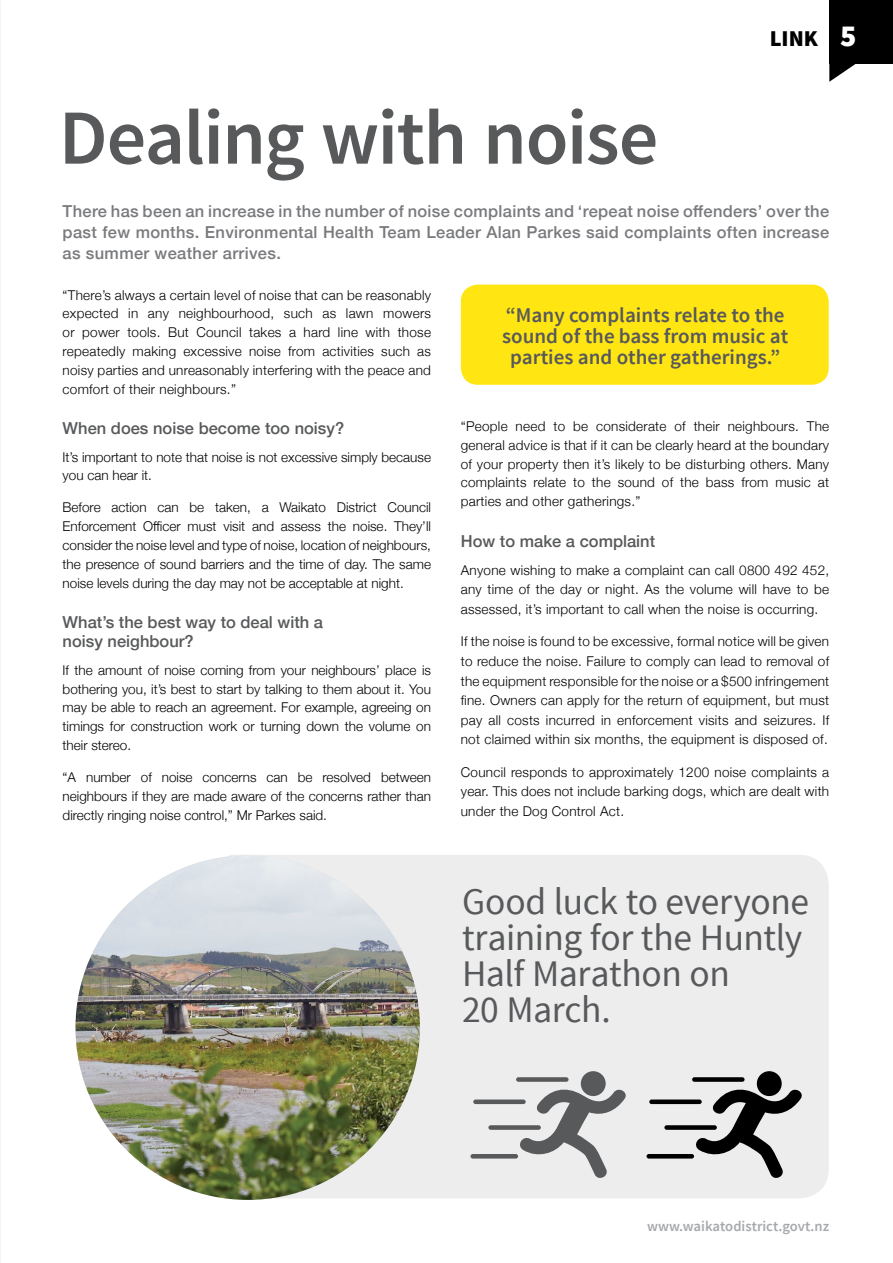
<style>
.page{position:relative;width:893px;height:1263px;background:#fff}
.page>*{position:absolute;margin:0;border:0;box-sizing:border-box;transform-origin:0 0}
.Large_Heading{font:600 78px "Source Sans Pro";letter-spacing:-.02em;color:#58595b}
.t1{font:37.5px/36px "Source Sans Pro";letter-spacing:-.01em;color:#58595b}
.t2{font:900 30.3px "Source Sans Pro";color:#fff}
.t3{font:900 22.5px "Source Sans Pro";color:#000}
.Captions{font:600 21px/21px "Source Sans Pro";color:#58595b;text-align:center}
.WDC_Intro_para{font:500 16.5px/21.1px "Helvetica Neue";letter-spacing:.02em;color:#797a7d;text-align:justify}
.WDC_Intro_para-2{font:500 16.5px/19.6px "Helvetica Neue";color:#58595b}
.t4{font:600 14.7px "Source Sans Pro";color:#a7a9ac}
.Body_Copy{font:300 13.5px/18.9px "Helvetica Neue";letter-spacing:.02em;color:#000;text-align:justify}
.Body_Copy-2{font:300 13.5px/18.9px "Helvetica Neue";color:#000}
</style>
<div class="page">
<div style="left:420px;top:855px;width:409px;height:343px;background:#ededee"></div>
<div style="left:829px;top:0;width:64px;height:64px;background:#000"></div>
<svg style="left:829px;top:64px;width:27px;height:18px"></svg>
<div style="left:461px;top:285px;width:368px;height:100px;background:#ffe512;border-radius:17px"></div>
<svg style="left:146px;top:855px;width:274px;height:345px;fill:#ededee"></svg>
<img style="left:75px;top:855px;width:345px;height:345px;border-radius:172px">
<div style="left:692px;top:1077px;width:53px;height:5px;background:#000;border-radius:2px"></div>
<div style="left:649px;top:1099px;width:53px;height:5px;background:#000;border-radius:2px"></div>
<div style="left:664px;top:1125px;width:53px;height:5px;background:#000;border-radius:2px"></div>
<hr style="left:646px;top:1154px;width:48px;height:4px;background:#000;border-radius:2px">
<div style="left:757px;top:1071px;width:25px;height:25px;background:#000;border-radius:50%"></div>
<svg style="left:692px;top:1085px;width:113px;height:97px"></svg>
<div style="left:516px;top:1077px;width:53px;height:5px;background:#58595b;border-radius:2px"></div>
<div style="left:473px;top:1099px;width:53px;height:5px;background:#58595b;border-radius:2px"></div>
<div style="left:488px;top:1125px;width:53px;height:5px;background:#58595b;border-radius:2px"></div>
<hr style="left:470px;top:1154px;width:48px;height:4px;background:#58595b;border-radius:2px">
<div style="left:581px;top:1071px;width:25px;height:25px;background:#58595b;border-radius:50%"></div>
<svg style="left:516px;top:1085px;width:113px;height:97px"></svg>
<p class="Large_Heading" style="left:59px;top:89px;width:601px">Dealing with noise</p>
<p class="t3" style="left:770px;top:24px;width:50px">LINK</p>
<p class="t2" style="left:840px;top:16px;width:18px">5</p>
<p class="WDC_Intro_para" style="left:63px;top:199px;width:768px">There has been an increase in the number of noise complaints and ‘repeat noise offenders’ over the past few months. Environmental Health Team Leader Alan Parkes said complaints often increase as summer weather arrives.</p>
<p class="Body_Copy" style="left:63px;top:284px;width:370px">“There’s always a certain level of noise that can be reasonably expected in any neighbourhood, such as lawn mowers or power tools. But Council takes a hard line with those repeatedly making excessive noise from activities such as noisy parties and unreasonably interfering with the peace and comfort of their neighbours.”</p>
<p class="WDC_Intro_para-2" style="left:63px;top:417px;width:283px">When does noise become too noisy?</p>
<p class="Body_Copy-2" style="left:63px;top:446px;width:370px">It’s important to note that noise is not excessive simply because you can hear it.</p>
<p class="Body_Copy" style="left:63px;top:497px;width:370px">Before action can be taken, a Waikato District Council Enforcement Officer must visit and assess the noise. They’ll consider the noise level and type of noise, location of neighbours, the presence of sound barriers and the time of day. The same noise levels during the day may not be acceptable at night.</p>
<p class="WDC_Intro_para-2" style="left:63px;top:611px;width:262px">What’s the best way to deal with a noisy neighbour?</p>
<p class="Body_Copy" style="left:63px;top:659px;width:370px">If the amount of noise coming from your neighbours’ place is bothering you, it’s best to start by talking to them about it. You may be able to reach an agreement. For example, agreeing on timings for construction work or turning down the volume on their stereo.</p>
<p class="Body_Copy" style="left:63px;top:766px;width:370px">“A number of noise concerns can be resolved between neighbours if they are made aware of the concerns rather than directly ringing noise control,” Mr Parkes said.</p>
<p class="Captions" style="left:502px;top:305px;width:288px">“Many complaints relate to the sound of the bass from music at parties and other gatherings.”</p>
<p class="Body_Copy" style="left:461px;top:416px;width:370px">“People need to be considerate of their neighbours. The general advice is that if it can be clearly heard at the boundary of your property then it’s likely to be disturbing others. Many complaints relate to the sound of the bass from music at parties and other gatherings.”</p>
<p class="WDC_Intro_para-2" style="left:461px;top:529px;width:196px">How to make a complaint</p>
<p class="Body_Copy" style="left:461px;top:559px;width:370px;line-height:19.6px">Anyone wishing to make a complaint can call 0800 492 452, any time of the day or night. As the volume will have to be assessed, it’s important to call when the noise is occurring.</p>
<p class="Body_Copy" style="left:461px;top:631px;width:370px;line-height:19.6px">If the noise is found to be excessive, formal notice will be given to reduce the noise. Failure to comply can lead to removal of the equipment responsible for the noise or a $500 infringement fine. Owners can apply for the return of equipment, but must pay all costs incurred in enforcement visits and seizures. If not claimed within six months, the equipment is disposed of.</p>
<p class="Body_Copy" style="left:461px;top:761px;width:370px;line-height:19.6px">Council responds to approximately 1200 noise complaints a year. This does not include barking dogs, which are dealt with under the Dog Control Act.</p>
<p class="t1" style="left:462px;top:884px;width:348px">Good luck to everyone training for the Huntly<br>Half Marathon on<br>20 March.</p>
<p class="t4" style="left:647px;top:1217px;width:184px">www.waikatodistrict.govt.nz</p>
</div>
